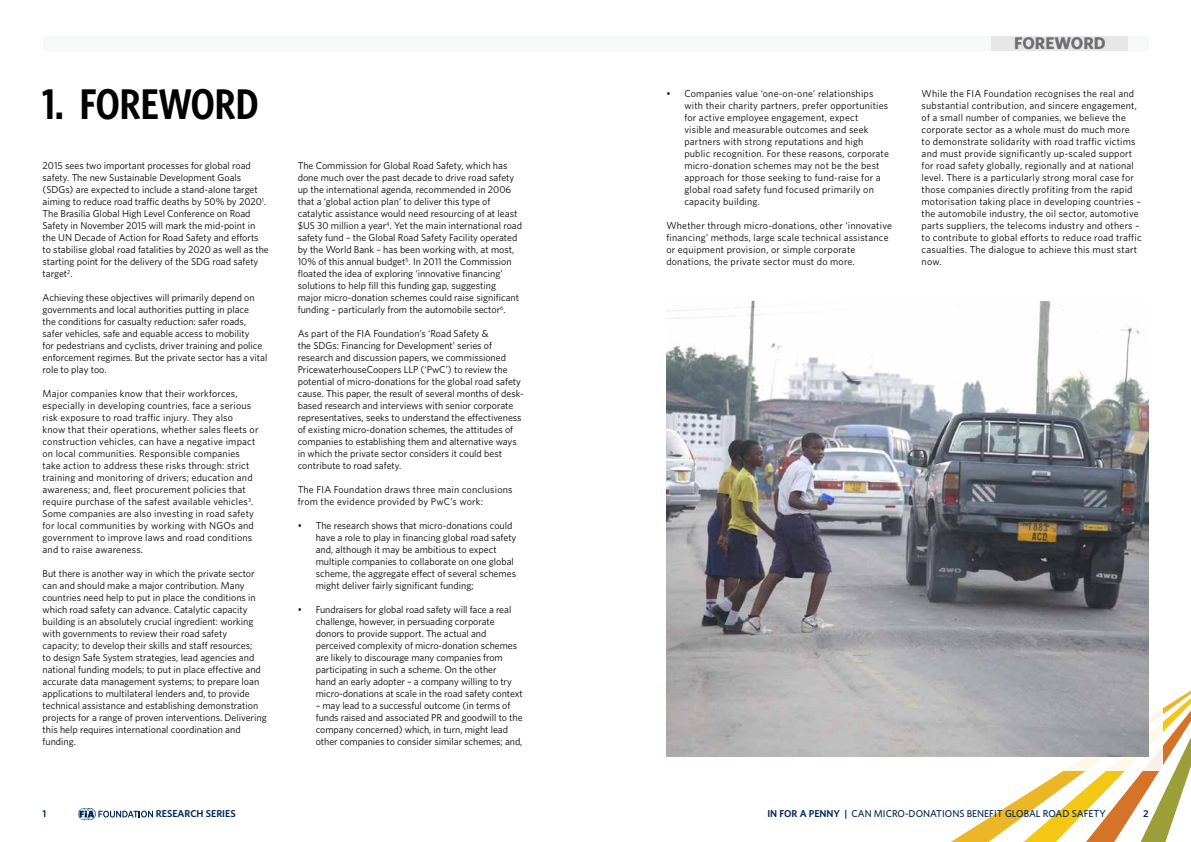
<style>
.page{position:relative;width:1191px;height:842px;background:#fff}
.page>*{position:absolute;margin:0;border:0;box-sizing:border-box;transform-origin:0 0}
.t1{font:600 43px "Whitney Condensed";color:#000}
.t2{font:700 17px "Whitney";color:#6d6e71}
.t3{font:10px/12px "Whitney";color:#000}
.t4{font:10px/12px "Whitney";letter-spacing:.02em;color:#000}
.t5{font:500 10px "Whitney";color:#002856}
.t6{font:600 10px "Whitney";color:#002856}
.s1{font-weight:600}
</style>
<div class="page">
<svg style="left:951px;top:690px;width:240px;height:152px"></svg>
<svg style="left:78px;top:808px;width:75px;height:12px"></svg>
<div style="left:43px;top:36px;width:1105px;height:14px;background:#f7f8f9"></div>
<div style="left:991px;top:36px;width:136px;height:14px;background:#e7e7e7"></div>
<div style="left:652px;top:670px;width:510px;height:101px;background:#fff"></div>
<img style="left:666px;top:302px;width:482px;height:455px">
<h1 class="t1" style="left:43px;top:77px;width:218px">1. FOREWORD</h1>
<p class="t3" style="left:43px;top:159px;width:228px">2015 sees two important processes for global road safety. The new Sustainable Development Goals (SDGs) are expected to include a stand-alone target aiming to reduce road traffic deaths by 50% by 2020<sup>1</sup>.<br>The Brasilia Global High Level Conference on Road Safety in November 2015 will mark the mid-point in the UN Decade of Action for Road Safety and efforts to stabilise global road fatalities by 2020 as well as the starting point for the delivery of the SDG road safety target<sup>2</sup>.</p>
<p class="t3" style="left:43px;top:291px;width:226px">Achieving these objectives will primarily depend on governments and local authorities putting in place<br>the conditions for casualty reduction: safer roads, safer vehicles, safe and equable access to mobility<br>for pedestrians and cyclists, driver training and police enforcement regimes. But the private sector has a vital role to play too.</p>
<p class="t4" style="left:43px;top:387px;width:217px">Major companies know that their workforces, especially in developing countries, face a serious risk exposure to road traffic injury. They also<br>know that their operations, whether sales fleets or construction vehicles, can have a negative impact on local communities. Responsible companies take action to address these risks through: strict training and monitoring of drivers; education and awareness; and, fleet procurement policies that require purchase of the safest available vehicles<sup>3</sup>.<br>Some companies are also investing in road safety for local communities by working with NGOs and government to improve laws and road conditions and to raise awareness.</p>
<p class="t3" style="left:43px;top:567px;width:226px">But there is another way in which the private sector can and should make a major contribution. Many countries need help to put in place the conditions in which road safety can advance. Catalytic capacity building is an absolutely crucial ingredient: working with governments to review their road safety<br>capacity; to develop their skills and staff resources;<br>to design Safe System strategies, lead agencies and national funding models; to put in place effective and accurate data management systems; to prepare loan applications to multilateral lenders and, to provide technical assistance and establishing demonstration projects for a range of proven interventions. Delivering this help requires international coordination and funding.</p>
<p class="t3" style="left:298px;top:159px;width:226px">The Commission for Global Road Safety, which has done much over the past decade to drive road safety up the international agenda, recommended in 2006 that a ‘global action plan’ to deliver this type of catalytic assistance would need resourcing of at least $US 30 million a year<sup>4</sup>. Yet the main international road safety fund – the Global Road Safety Facility operated by the World Bank – has been working with, at most, 10% of this annual budget<sup>5</sup>. In 2011 the Commission floated the idea of exploring ‘innovative financing’ solutions to help fill this funding gap, suggesting major micro-donation schemes could raise significant funding – particularly from the automobile sector<sup>6</sup>.</p>
<p class="t3" style="left:298px;top:327px;width:228px">As part of the FIA Foundation’s ‘Road Safety &amp;<br>the SDGs: Financing for Development’ series of research and discussion papers, we commissioned PricewaterhouseCoopers LLP (‘PwC’) to review the potential of micro-donations for the global road safety cause. This paper, the result of several months of desk&shy;based research and interviews with senior corporate representatives, seeks to understand the effectiveness of existing micro-donation schemes, the attitudes of companies to establishing them and alternative ways in which the private sector considers it could best contribute to road safety.</p>
<p class="t4" style="left:298px;top:483px;width:216px">The FIA Foundation draws three main conclusions from the evidence provided by PwC’s work:</p>
<p class="t3" style="left:316px;top:519px;width:202px;text-indent:-18px">• The research shows that micro-donations could have a role to play in financing global road safety and, although it may be ambitious to expect multiple companies to collaborate on one global scheme, the aggregate effect of several schemes might deliver fairly significant funding;</p>
<p class="t3" style="left:316px;top:603px;width:209px;text-indent:-18px">• Fundraisers for global road safety will face a real challenge, however, in persuading corporate donors to provide support. The actual and perceived complexity of micro-donation schemes are likely to discourage many companies from participating in such a scheme. On the other<br>hand an early adopter – a company willing to try micro-donations at scale in the road safety context</p>
<p class="t3" style="left:316px;top:699px;width:208px">– may lead to a successful outcome (in terms of funds raised and associated PR and goodwill to the company concerned) which, in turn, might lead other companies to consider similar schemes; and,</p>
<p class="t4" style="left:684px;top:87px;width:206px;text-indent:-18px">• Companies value ‘one-on-one’ relationships with their charity partners, prefer opportunities for active employee engagement, expect<br>visible and measurable outcomes and seek partners with strong reputations and high public recognition. For these reasons, corporate micro-donation schemes may not be the best approach for those seeking to fund-raise for a global road safety fund focused primarily on capacity building.</p>
<p class="t4" style="left:666px;top:219px;width:227px">Whether through micro-donations, other ‘innovative financing’ methods, large scale technical assistance or equipment provision, or simple corporate donations, the private sector must do more.</p>
<h2 class="t2" style="left:1014px;top:32px;width:93px">FOREWORD</h2>
<p class="t4" style="left:921px;top:87px;width:221px">While the FIA Foundation recognises the real and substantial contribution, and sincere engagement, of a small number of companies, we believe the corporate sector as a whole must do much more<br>to demonstrate solidarity with road traffic victims and must provide significantly up-scaled support for road safety globally, regionally and at national level. There is a particularly strong moral case for those companies directly profiting from the rapid motorisation taking place in developing countries – the automobile industry, the oil sector, automotive parts suppliers, the telecoms industry and others – to contribute to global efforts to reduce road traffic casualties. The dialogue to achieve this must start now.</p>
<p class="t6" style="left:43px;top:807px;width:5px">1</p>
<p class="t6" style="left:156px;top:807px;width:81px">RESEARCH SERIES</p>
<p class="t5" style="left:767px;top:807px;width:340px"><span class="s1">IN FOR A PENNY |</span> CAN MICRO-DONATIONS BENEFIT GLOBAL ROAD SAFETY</p>
<p class="t6" style="left:1143px;top:807px;width:7px">2</p>
</div>
